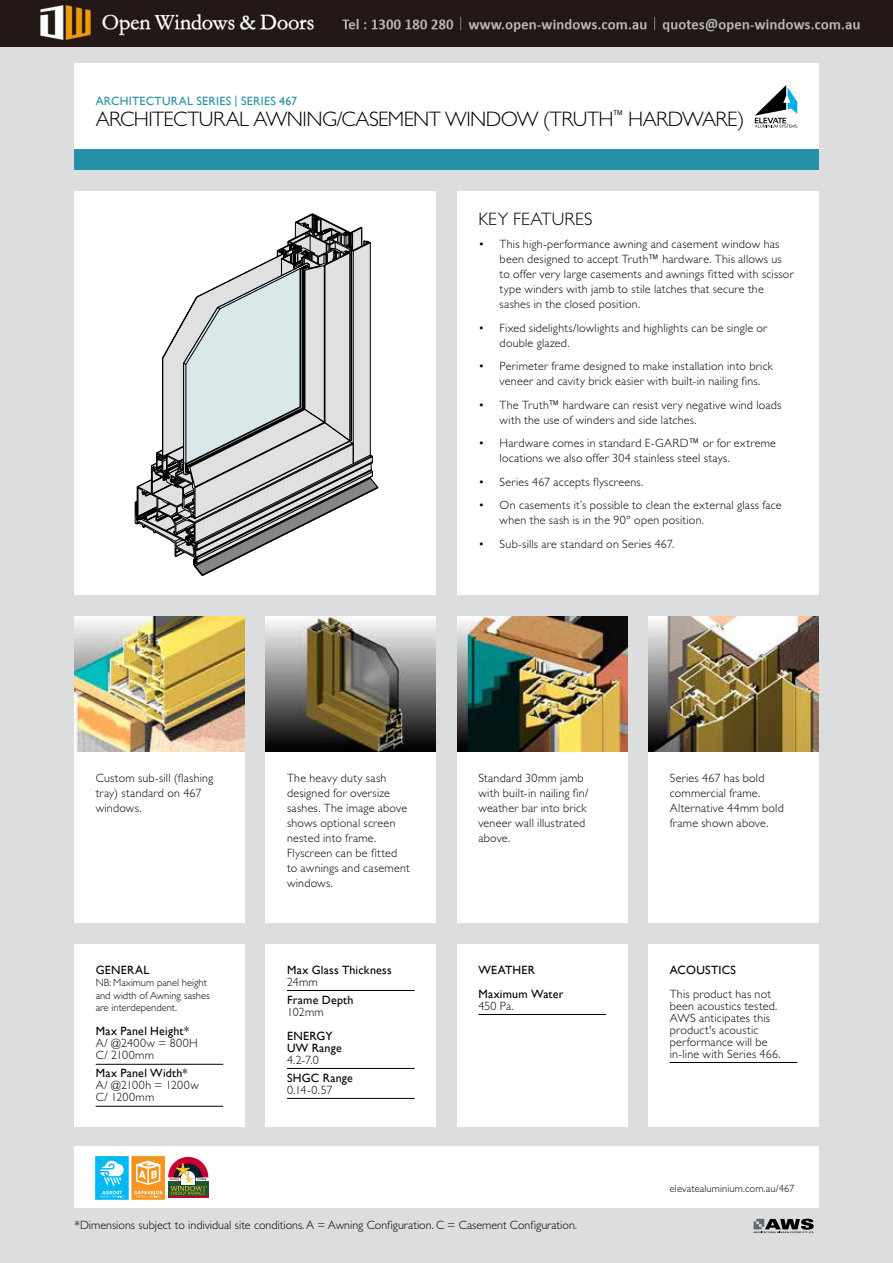
<style>
.page{position:relative;width:893px;height:1263px;background:#dcddde}
.page>*{position:absolute;margin:0;border:0;box-sizing:border-box;transform-origin:0 0}
.t1{font:300 21px "Gill Sans Std";letter-spacing:-.025em;color:#000}
.t2{font:300 18px "Gill Sans Std";letter-spacing:.02em;color:#000}
.t3{font:300 12px/15px "Gill Sans Std";letter-spacing:.02em;color:#000}
.t4{font:12px/12px "Gill Sans";letter-spacing:.02em;color:#000}
.t5{font:300 12px "Gill Sans Std";color:#000}
.t6{font:12px "Gill Sans";letter-spacing:.025em;color:#2690a8}
.t7{font:300 12px/12px "Gill Sans Std";letter-spacing:.04em;color:#000}
.t8{font:300 10.5px/12.6px "Gill Sans Std";color:#000}
</style>
<div class="page">
<div style="left:74px;top:149px;width:745px;height:21px;background:#2690a8"></div>
<div style="left:74px;top:1146px;width:745px;height:62px;background:#fff"></div>
<div style="left:266px;top:944px;width:170px;height:183px;background:#fff"></div>
<hr style="left:287px;top:990px;width:128px;height:1px;background:#000">
<hr style="left:287px;top:1068px;width:128px;height:1px;background:#000">
<hr style="left:287px;top:1098px;width:128px;height:1px;background:#000">
<div style="left:457px;top:944px;width:170px;height:183px;background:#fff"></div>
<hr style="left:478px;top:1014px;width:128px;height:1px;background:#000">
<div style="left:648px;top:944px;width:171px;height:183px;background:#fff"></div>
<hr style="left:670px;top:1062px;width:127px;height:1px;background:#000">
<svg style="left:132px;top:1189px;width:32px;height:10px"></svg>
<svg style="left:134px;top:1191px;width:28px;height:6px"></svg>
<div style="left:132px;top:1156px;width:32px;height:33px;background:#f7941e;border:1px solid #f7941e"></div>
<svg style="left:136px;top:1161px;width:24px;height:24px"></svg>
<div style="left:96px;top:1189px;width:32px;height:10px;background:#00b9f1;border:1px solid #00b9f1"></div>
<div style="left:96px;top:1156px;width:32px;height:33px;background:#00b9f1;border:1px solid #00b9f1"></div>
<svg style="left:100px;top:1161px;width:24px;height:36px"></svg>
<div style="left:168px;top:1181px;width:40px;height:16px;background:#1d5632"></div>
<hr style="left:168px;top:1196px;width:40px;height:2px;background:#c3002f">
<svg style="left:168px;top:1157px;width:40px;height:38px"></svg>
<div style="left:74px;top:191px;width:362px;height:404px;background:#fff"></div>
<svg style="left:193px;top:244px;width:185px;height:332px"></svg>
<svg style="left:174px;top:518px;width:175px;height:46px"></svg>
<svg style="left:307px;top:214px;width:62px;height:304px;background:#b6b6b6"></svg>
<svg style="left:136px;top:216px;width:212px;height:330px"></svg>
<img style="left:74px;top:617px;width:170px;height:136px">
<img style="left:266px;top:617px;width:170px;height:136px">
<img style="left:457px;top:617px;width:170px;height:136px">
<img style="left:648px;top:617px;width:170px;height:136px">
<div style="left:457px;top:191px;width:362px;height:404px;background:#fff"></div>
<div style="left:74px;top:753px;width:170px;height:170px;background:#fff"></div>
<div style="left:266px;top:753px;width:170px;height:170px;background:#fff"></div>
<div style="left:457px;top:753px;width:170px;height:170px;background:#fff"></div>
<div style="left:648px;top:753px;width:171px;height:170px;background:#fff"></div>
<div style="left:74px;top:64px;width:745px;height:85px;background:#fff"></div>
<div style="left:74px;top:944px;width:170px;height:183px;background:#fff"></div>
<hr style="left:96px;top:1064px;width:127px;height:1px;background:#000">
<hr style="left:96px;top:1106px;width:127px;height:1px;background:#000">
<svg style="left:753px;top:1219px;width:61px;height:14px"></svg>
<svg style="left:755px;top:85px;width:42px;height:43px"></svg>
<img style="left:0;top:0;width:893px;height:47px">
<p class="t6" style="left:96px;top:94px;width:203px">ARCHITECTURAL SERIES | SERIES 467</p>
<h1 class="t1" style="left:96px;top:108px;width:650px">ARCHITECTURAL AWNING/CASEMENT WINDOW (TRUTH<sup>™</sup> HARDWARE)</h1>
<h2 class="t2" style="left:478px;top:209px;width:116px">KEY FEATURES</h2>
<p class="t3" style="left:500px;top:237px;width:295px;text-indent:-21px">• This high-performance awning and casement window has been designed to accept Truth™ hardware. This allows us to offer very large casements and awnings fitted with scissor type winders with jamb to stile latches that secure the sashes in the closed position.</p>
<p class="t3" style="left:500px;top:320px;width:269px;text-indent:-21px">• Fixed sidelights/lowlights and highlights can be single or double glazed.</p>
<p class="t3" style="left:500px;top:359px;width:275px;text-indent:-21px">• Perimeter frame designed to make installation into brick veneer and cavity brick easier with built-in nailing fins.</p>
<p class="t3" style="left:500px;top:397px;width:283px;text-indent:-21px">• The Truth™ hardware can resist very negative wind loads with the use of winders and side latches.</p>
<p class="t3" style="left:500px;top:436px;width:278px;text-indent:-21px">• Hardware comes in standard E-GARD™ or for extreme locations we also offer 304 stainless steel stays.</p>
<p class="t3" style="left:478px;top:474px;width:166px">• Series 467 accepts flyscreens.</p>
<p class="t3" style="left:500px;top:498px;width:284px;text-indent:-21px">• On casements it’s possible to clean the external glass face when the sash is in the 90° open position.</p>
<p class="t3" style="left:478px;top:536px;width:197px">• Sub-sills are standard on Series 467.</p>
<p class="t3" style="left:96px;top:771px;width:119px">Custom sub-sill (flashing tray) standard on 467 windows.</p>
<p class="t3" style="left:287px;top:771px;width:124px">The heavy duty sash designed for oversize sashes. The image above shows optional screen nested into frame.<br>Flyscreen can be fitted to awnings and casement windows.</p>
<p class="t3" style="left:478px;top:771px;width:112px">Standard 30mm jamb with built-in nailing fin/ weather bar into brick veneer wall illustrated above.</p>
<p class="t3" style="left:670px;top:771px;width:116px">Series 467 has bold commercial frame.<br>Alternative 44mm bold frame shown above.</p>
<p class="t4" style="left:96px;top:964px;width:55px">GENERAL</p>
<p class="t8" style="left:96px;top:976px;width:116px">NB: Maximum panel height and width of Awning sashes are interdependent.</p>
<p class="t4" style="left:96px;top:1025px;width:95px">Max Panel Height*</p>
<p class="t7" style="left:96px;top:1037px;width:104px">A/ @2400w = 800H<br>C/ 2100mm</p>
<p class="t4" style="left:96px;top:1067px;width:93px">Max Panel Width*</p>
<p class="t3" style="left:96px;top:1079px;width:105px;line-height:12px">A/ @2100h = 1200w<br>C/ 1200mm</p>
<p class="t4" style="left:287px;top:964px;width:106px">Max Glass Thickness</p>
<p class="t3" style="left:287px;top:974px;width:32px">24mm</p>
<p class="t4" style="left:287px;top:994px;width:68px">Frame Depth</p>
<p class="t3" style="left:287px;top:1004px;width:38px">102mm</p>
<p class="t4" style="left:287px;top:1030px;width:56px">ENERGY<br>UW Range</p>
<p class="t3" style="left:287px;top:1052px;width:33px">4.2-7.0</p>
<p class="t4" style="left:287px;top:1072px;width:67px">SHGC Range</p>
<p class="t3" style="left:287px;top:1082px;width:47px">0.14-0.57</p>
<p class="t4" style="left:478px;top:958px;width:87px;line-height:24px">WEATHER<br>Maximum Water</p>
<p class="t3" style="left:478px;top:998px;width:37px">450 Pa.</p>
<p class="t5" style="left:74px;top:1218px;width:504px">*Dimensions subject to individual site conditions. A = Awning Configuration. C = Casement Configuration.</p>
<p class="t4" style="left:670px;top:964px;width:68px">ACOUSTICS</p>
<p class="t3" style="left:670px;top:988px;width:112px;line-height:12px">This product has not been acoustics tested.<br>AWS anticipates this product's acoustic performance will be in-line with Series 466.</p>
<p class="t8" style="left:670px;top:1182px;width:126px">elevatealuminium.com.au/467</p>
</div>
